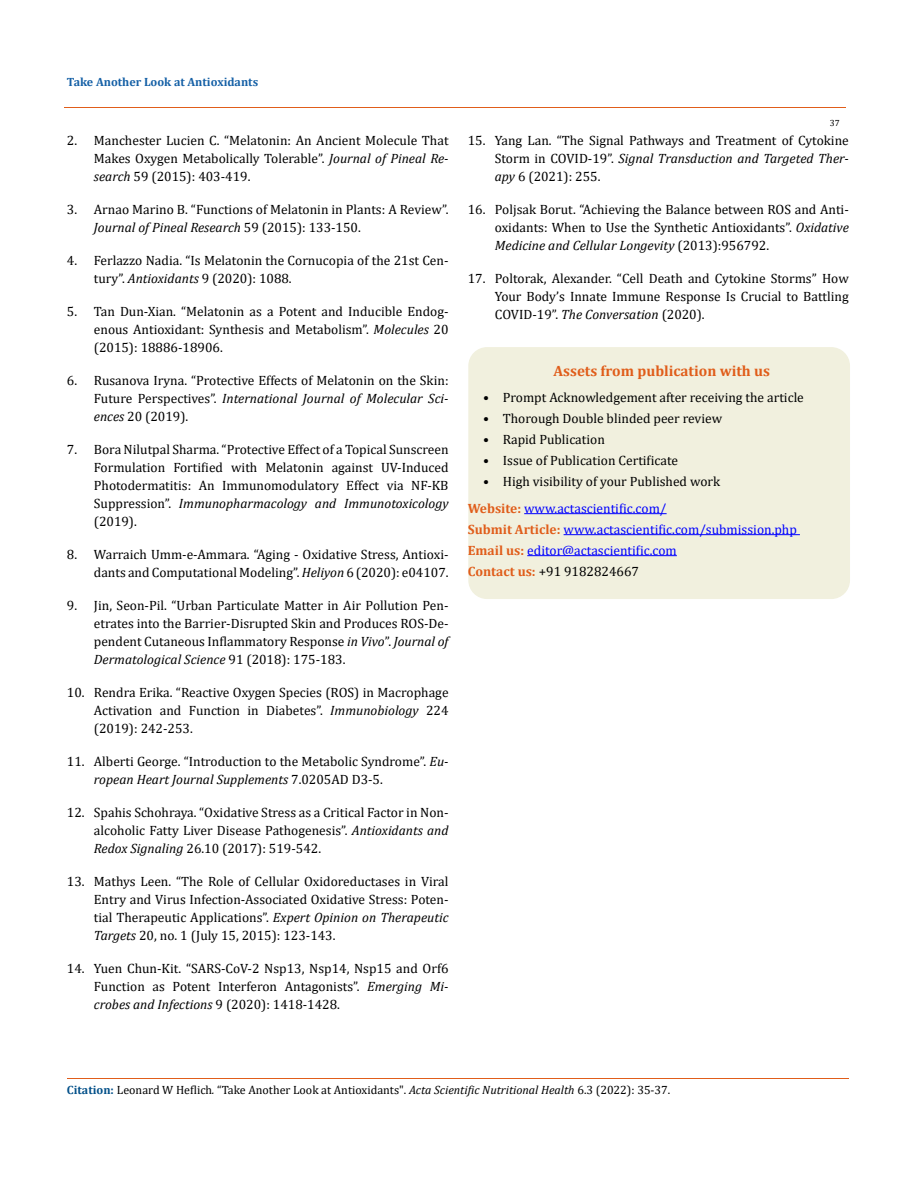
<style>
.page{position:relative;width:917px;height:1188px;background:#fff}
.page>*{position:absolute;margin:0;border:0;box-sizing:border-box;transform-origin:0 0}
.t1{font:700 15px "Cambria";color:#e05d1a}
.t2{font:13.5px/18px "Cambria";color:#000;text-align:justify}
.t3{font:13.5px/21px "Cambria";color:#00f}
.t4{font:12px "Cambria";color:#000}
.t5{font:700 12px "Cambria";color:#1560a6}
.t6{font:9px "Cambria";color:#000}
.s1{font-style:italic}
.s2{font-weight:700;color:#e05d1a}
.s3{color:#000}
.s4{font-weight:700;color:#035089}
</style>
<div class="page">
<hr style="left:64px;top:108px;width:781px;height:1px;background:#e05d1a">
<hr style="left:67px;top:1078px;width:781px;height:1px;background:#e05d1a">
<div style="left:469px;top:348px;width:380px;height:250px;background:#f1f0de;border-radius:18px"></div>
<div style="left:468px;top:347px;width:382px;height:252px;border:2px solid #f1f0de;border-radius:18px"></div>
<hr style="left:524px;top:513px;width:142px;height:1px;background:#00f">
<hr style="left:563px;top:534px;width:236px;height:1px;background:#00f">
<hr style="left:527px;top:555px;width:150px;height:1px;background:#00f">
<p class="t5" style="left:67px;top:73px;width:193px">Take Another Look at Antioxidants</p>
<p class="t2" style="left:94px;top:132px;width:356px;text-indent:-27px">2. Manchester Lucien C. “Melatonin: An Ancient Molecule That Makes Oxygen Metabolically Tolerable”. <span class="s1">Journal of Pineal Re&shy;search</span> 59 (2015): 403-419.</p>
<p class="t2" style="left:94px;top:201px;width:356px;text-indent:-27px">3. Arnao Marino B. “Functions of Melatonin in Plants: A Review”.<br><span class="s1">Journal of Pineal Research</span> 59 (2015): 133-150.</p>
<p class="t2" style="left:94px;top:252px;width:356px;text-indent:-27px">4. Ferlazzo Nadia. “Is Melatonin the Cornucopia of the 21st Cen&shy;tury”. <span class="s1">Antioxidants</span> 9 (2020): 1088.</p>
<p class="t2" style="left:94px;top:303px;width:356px;text-indent:-27px">5. Tan Dun-Xian. “Melatonin as a Potent and Inducible Endog&shy;enous Antioxidant: Synthesis and Metabolism”. <span class="s1">Molecules</span> 20 (2015): 18886-18906.</p>
<p class="t2" style="left:94px;top:372px;width:356px;text-indent:-27px">6. Rusanova Iryna. “Protective Effects of Melatonin on the Skin:<br>Future Perspectives”. <span class="s1">International Journal of Molecular Sci&shy;ences</span> 20 (2019).</p>
<p class="t2" style="left:94px;top:441px;width:356px;text-indent:-27px">7. Bora Nilutpal Sharma. “Protective Effect of a Topical Sunscreen Formulation Fortified with Melatonin against UV-Induced Photodermatitis: An Immunomodulatory Effect via NF-KB Suppression”. <span class="s1">Immunopharmacology and Immunotoxicology </span>(2019).</p>
<p class="t2" style="left:67px;top:546px;width:383px;text-align:right">8. Warraich Umm-e-Ammara. “Aging - Oxidative Stress, Antioxi&shy;dants and Computational Modeling”. <span class="s1">Heliyon</span> 6 (2020): e04107.</p>
<p class="t2" style="left:94px;top:597px;width:356px;text-indent:-27px">9. Jin, Seon-Pil. “Urban Particulate Matter in Air Pollution Pen&shy;etrates into the Barrier-Disrupted Skin and Produces ROS-De&shy;pendent Cutaneous Inflammatory Response <span class="s1">in Vivo</span>”. <span class="s1">Journal of Dermatological Science</span> 91 (2018): 175-183.</p>
<p class="t2" style="left:94px;top:684px;width:356px;text-indent:-27px">10. Rendra Erika. “Reactive Oxygen Species (ROS) in Macrophage Activation and Function in Diabetes”. <span class="s1">Immunobiology</span> 224 (2019): 242-253.</p>
<p class="t2" style="left:94px;top:753px;width:356px;text-indent:-27px">11. Alberti George. “Introduction to the Metabolic Syndrome”. <span class="s1">Eu&shy;ropean Heart Journal Supplements</span> 7.0205AD D3-5.</p>
<p class="t2" style="left:94px;top:804px;width:356px;text-indent:-27px">12. Spahis Schohraya. “Oxidative Stress as a Critical Factor in Non&shy;alcoholic Fatty Liver Disease Pathogenesis”. <span class="s1">Antioxidants and Redox Signaling</span> 26.10 (2017): 519-542.</p>
<p class="t2" style="left:94px;top:873px;width:356px;text-indent:-27px">13. Mathys Leen. “The Role of Cellular Oxidoreductases in Viral Entry and Virus Infection-Associated Oxidative Stress: Poten&shy;tial Therapeutic Applications”. <span class="s1">Expert Opinion on Therapeutic Targets</span> 20, no. 1 (July 15, 2015): 123-143.</p>
<p class="t2" style="left:94px;top:960px;width:356px;text-indent:-27px">14. Yuen Chun-Kit. “SARS-CoV-2 Nsp13, Nsp14, Nsp15 and Orf6<br>Function as Potent Interferon Antagonists”. <span class="s1">Emerging Mi&shy;crobes and Infections</span> 9 (2020): 1418-1428.</p>
<p class="t6" style="left:829px;top:118px;width:11px">37</p>
<p class="t2" style="left:495px;top:132px;width:355px;text-indent:-27px">15. Yang Lan. “The Signal Pathways and Treatment of Cytokine Storm in COVID-19”. <span class="s1">Signal Transduction and Targeted Ther&shy;apy</span> 6 (2021): 255.</p>
<p class="t2" style="left:495px;top:200px;width:355px;text-indent:-27px">16. Poljsak Borut. “Achieving the Balance between ROS and Anti&shy;oxidants: When to Use the Synthetic Antioxidants”. <span class="s1">Oxidative Medicine and Cellular Longevity</span> (2013):956792.</p>
<p class="t2" style="left:495px;top:269px;width:355px;text-indent:-27px">17. Poltorak, Alexander. “Cell Death and Cytokine Storms” How Your Body’s Innate Immune Response Is Crucial to Battling COVID-19”. <span class="s1">The Conversation</span> (2020).</p>
<p class="t1" style="left:553px;top:360px;width:218px">Assets from publication with us</p>
<p class="t2" style="left:483px;top:388px;width:322px">• Prompt Acknowledgement after receiving the article</p>
<p class="t2" style="left:483px;top:409px;width:240px">• Thorough Double blinded peer review</p>
<p class="t2" style="left:483px;top:430px;width:123px">• Rapid Publication</p>
<p class="t2" style="left:483px;top:451px;width:196px">• Issue of Publication Certificate</p>
<p class="t2" style="left:483px;top:472px;width:238px">• High visibility of your Published work</p>
<p class="t3" style="left:468px;top:498px;width:330px"><span class="s2">Website:</span> www.actascientific.com/<br><span class="s2">Submit Article:</span> www.actascientific.com/submission.php <span class="s2">Email us:</span> editor@actascientific.com<br><span class="s2">Contact us:</span> <span class="s3">+91 9182824667</span></p>
<p class="t4" style="left:67px;top:1083px;width:605px"><span class="s4">Citation:</span> Leonard W Heflich<span class="s1">.</span> “Take Another Look at Antioxidants". <span class="s1">Acta Scientific Nutritional Health</span> 6.3 (2022): 35-37.</p>
</div>
